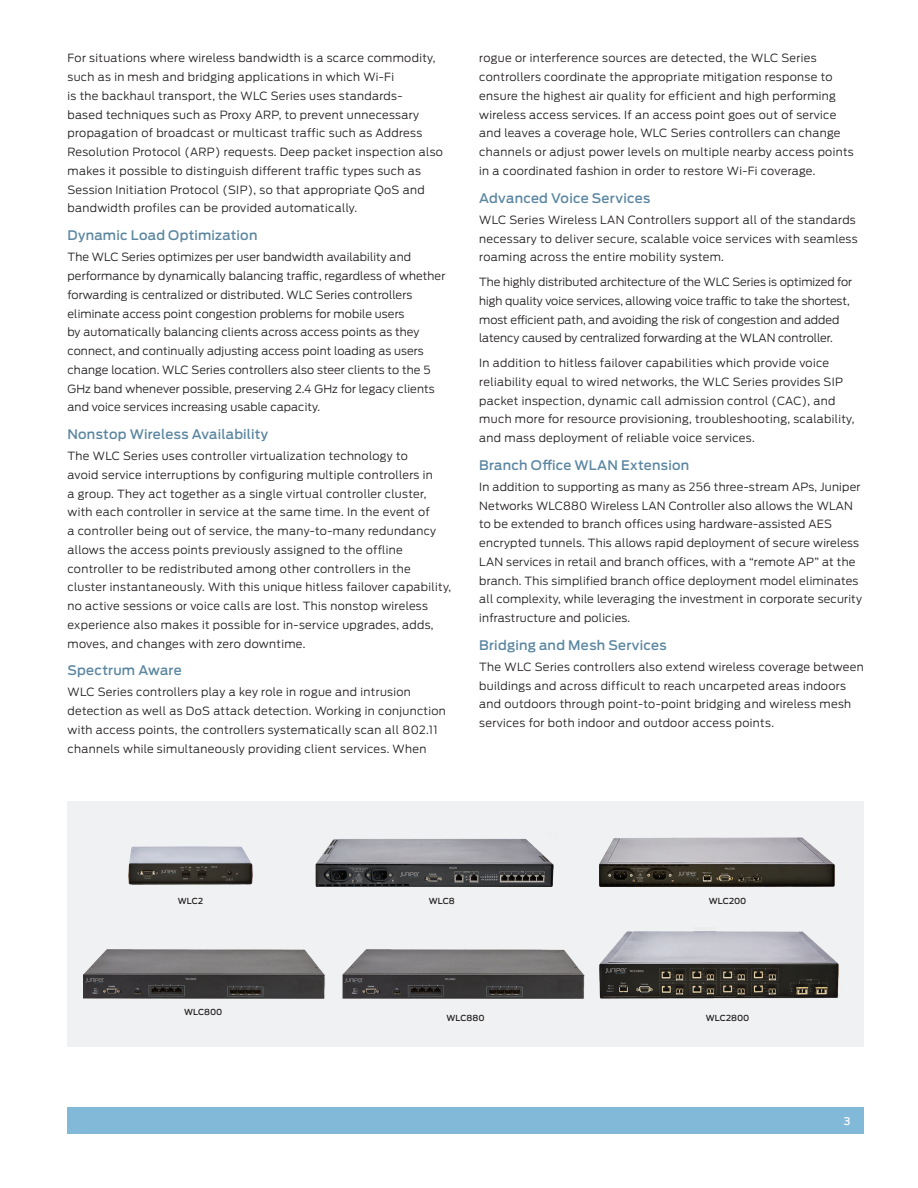
<style>
.page{position:relative;width:918px;height:1188px;background:#fff}
.page>*{position:absolute;margin:0;border:0;box-sizing:border-box;transform-origin:0 0}
.t1{font:500 13.2px "Antenna";letter-spacing:.02em;color:#5c87a1}
.t2{font:300 11.25px/18.8px "Antenna";letter-spacing:.02em;color:#231f20}
.t3{font:300 11.25px/18.8px "Antenna";color:#231f20}
.t4{font:500 10.5px "Antenna";color:#fff}
.t5{font:500 8.25px "Antenna";letter-spacing:.005em;color:#231f20}
</style>
<div class="page">
<div style="left:68px;top:1107px;width:796px;height:27px;background:#83b9d8"></div>
<div style="left:68px;top:801px;width:796px;height:246px;background:#f0f1f2"></div>
<img style="left:83px;top:837px;width:756px;height:162px">
<p class="t2" style="left:68px;top:49px;width:377px">For situations where wireless bandwidth is a scarce commodity, such as in mesh and bridging applications in which Wi-Fi<br>is the backhaul transport, the WLC Series uses standards-<br>based techniques such as Proxy ARP, to prevent unnecessary propagation of broadcast or multicast traffic such as Address Resolution Protocol (ARP) requests. Deep packet inspection also makes it possible to distinguish different traffic types such as Session Initiation Protocol (SIP), so that appropriate QoS and bandwidth profiles can be provided automatically.</p>
<p class="t1" style="left:68px;top:228px;width:191px">Dynamic Load Optimization</p>
<p class="t2" style="left:68px;top:248px;width:379px">The WLC Series optimizes per user bandwidth availability and performance by dynamically balancing traffic, regardless of whether forwarding is centralized or distributed. WLC Series controllers eliminate access point congestion problems for mobile users<br>by automatically balancing clients across access points as they connect, and continually adjusting access point loading as users change location. WLC Series controllers also steer clients to the 5<br>GHz band whenever possible, preserving 2.4 GHz for legacy clients and voice services increasing usable capacity.</p>
<p class="t1" style="left:68px;top:427px;width:202px">Nonstop Wireless Availability</p>
<p class="t2" style="left:68px;top:447px;width:385px">The WLC Series uses controller virtualization technology to<br>avoid service interruptions by configuring multiple controllers in<br>a group. They act together as a single virtual controller cluster, with each controller in service at the same time. In the event of<br>a controller being out of service, the many-to-many redundancy allows the access points previously assigned to the offline controller to be redistributed among other controllers in the cluster instantaneously. With this unique hitless failover capability, no active sessions or voice calls are lost. This nonstop wireless experience also makes it possible for in-service upgrades, adds, moves, and changes with zero downtime.</p>
<p class="t1" style="left:68px;top:663px;width:116px">Spectrum Aware</p>
<p class="t2" style="left:68px;top:683px;width:380px">WLC Series controllers play a key role in rogue and intrusion detection as well as DoS attack detection. Working in conjunction with access points, the controllers systematically scan all 802.11 channels while simultaneously providing client services. When</p>
<p class="t2" style="left:479px;top:49px;width:376px">rogue or interference sources are detected, the WLC Series controllers coordinate the appropriate mitigation response to ensure the highest air quality for efficient and high performing wireless access services. If an access point goes out of service and leaves a coverage hole, WLC Series controllers can change channels or adjust power levels on multiple nearby access points in a coordinated fashion in order to restore Wi-Fi coverage.</p>
<p class="t1" style="left:479px;top:190px;width:173px">Advanced Voice Services</p>
<p class="t2" style="left:479px;top:210px;width:380px">WLC Series Wireless LAN Controllers support all of the standards necessary to deliver secure, scalable voice services with seamless roaming across the entire mobility system.</p>
<p class="t3" style="left:479px;top:273px;width:375px">The highly distributed architecture of the WLC Series is optimized for high quality voice services, allowing voice traffic to take the shortest, most efficient path, and avoiding the risk of congestion and added latency caused by centralized forwarding at the WLAN controller.</p>
<p class="t2" style="left:479px;top:354px;width:377px">In addition to hitless failover capabilities which provide voice reliability equal to wired networks, the WLC Series provides SIP packet inspection, dynamic call admission control (CAC), and much more for resource provisioning, troubleshooting, scalability, and mass deployment of reliable voice services.</p>
<p class="t1" style="left:479px;top:457px;width:211px">Branch Office WLAN Extension</p>
<p class="t2" style="left:479px;top:477px;width:384px">In addition to supporting as many as 256 three-stream APs, Juniper Networks WLC880 Wireless LAN Controller also allows the WLAN to be extended to branch offices using hardware-assisted AES encrypted tunnels. This allows rapid deployment of secure wireless LAN services in retail and branch offices, with a “remote AP” at the branch. This simplified branch office deployment model eliminates all complexity, while leveraging the investment in corporate security infrastructure and policies.</p>
<p class="t1" style="left:479px;top:637px;width:189px">Bridging and Mesh Services</p>
<p class="t2" style="left:479px;top:657px;width:386px">The WLC Series controllers also extend wireless coverage between buildings and across difficult to reach uncarpeted areas indoors and outdoors through point-to-point bridging and wireless mesh services for both indoor and outdoor access points.</p>
<p class="t5" style="left:178px;top:896px;width:27px">WLC2</p>
<p class="t5" style="left:429px;top:896px;width:28px">WLC8</p>
<p class="t5" style="left:709px;top:896px;width:39px">WLC200</p>
<p class="t5" style="left:184px;top:1008px;width:40px">WLC800</p>
<p class="t5" style="left:446px;top:1013px;width:40px">WLC880</p>
<p class="t5" style="left:706px;top:1013px;width:45px">WLC2800</p>
<p class="t4" style="left:844px;top:1115px;width:8px">3</p>
</div>
